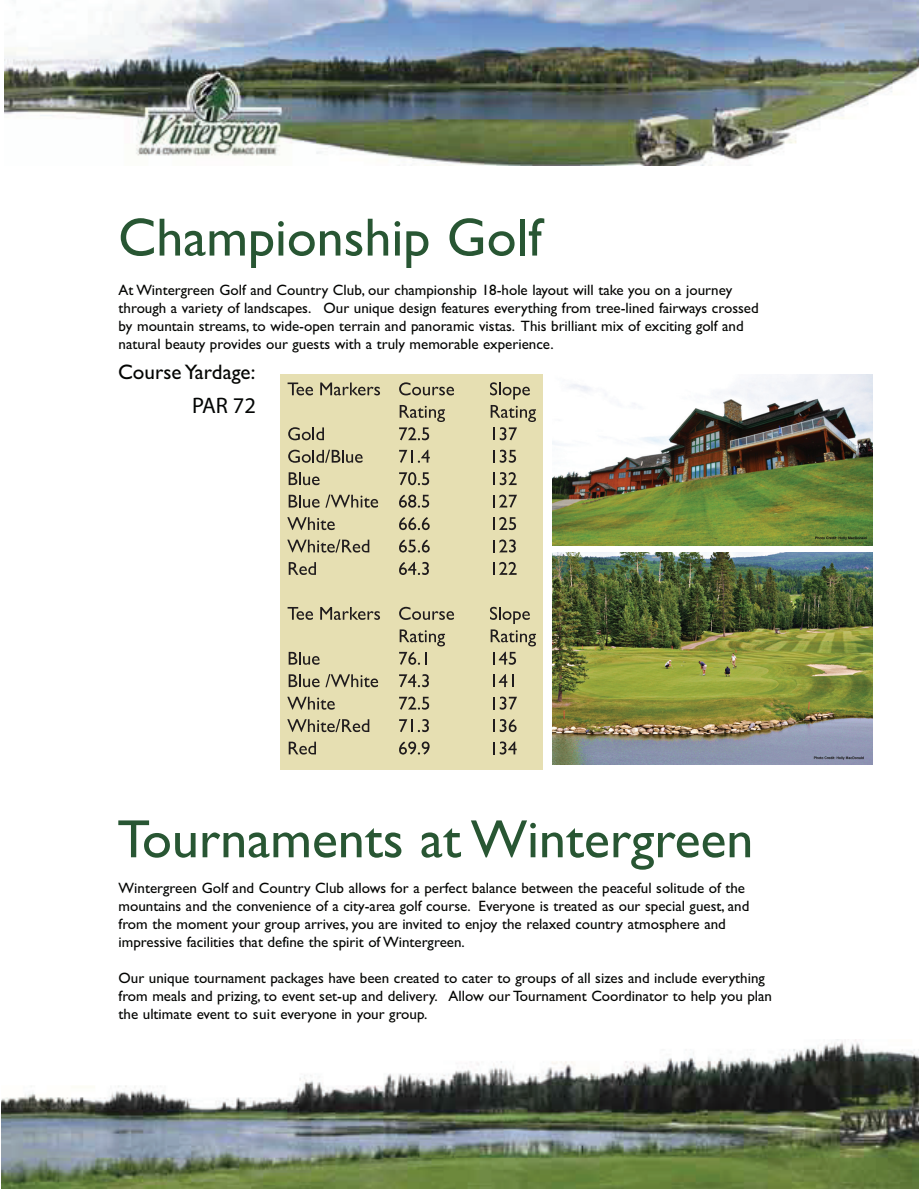
<style>
.page{position:relative;width:920px;height:1190px;background:#fff}
.page>*{position:absolute;margin:0;border:0;box-sizing:border-box;transform-origin:0 0}
.t1{font:54px "Gill Sans";color:#285633}
.t2{font:22.5px "Myriad";color:#040605}
.t3{font:21px "Gill Sans";color:#040503}
.t4{font:15px/18px "Gill Sans";color:#040503}
</style>
<div class="page">
<div style="left:280px;top:374px;width:263px;height:395px;background:#e6dfb2"></div>
<img style="left:2px;top:1039px;width:916px;height:149px">
<img style="left:4px;top:0;width:914px;height:165px">
<svg style="left:288px;top:382px;width:25px;height:13px"></svg>
<svg style="left:320px;top:382px;width:60px;height:13px"></svg>
<svg style="left:399px;top:382px;width:55px;height:13px"></svg>
<svg style="left:490px;top:382px;width:40px;height:17px"></svg>
<svg style="left:288px;top:427px;width:36px;height:13px"></svg>
<svg style="left:399px;top:405px;width:46px;height:35px"></svg>
<svg style="left:491px;top:405px;width:45px;height:35px"></svg>
<svg style="left:288px;top:449px;width:75px;height:14px"></svg>
<svg style="left:399px;top:449px;width:31px;height:13px"></svg>
<svg style="left:493px;top:449px;width:23px;height:13px"></svg>
<svg style="left:289px;top:472px;width:31px;height:13px"></svg>
<svg style="left:399px;top:472px;width:30px;height:13px"></svg>
<svg style="left:493px;top:472px;width:23px;height:13px"></svg>
<svg style="left:289px;top:494px;width:89px;height:13px"></svg>
<svg style="left:399px;top:494px;width:30px;height:13px"></svg>
<svg style="left:493px;top:494px;width:24px;height:13px"></svg>
<svg style="left:287px;top:517px;width:48px;height:13px"></svg>
<svg style="left:399px;top:517px;width:31px;height:13px"></svg>
<svg style="left:493px;top:517px;width:23px;height:13px"></svg>
<svg style="left:287px;top:539px;width:82px;height:13px"></svg>
<svg style="left:399px;top:539px;width:31px;height:13px"></svg>
<svg style="left:493px;top:539px;width:23px;height:13px"></svg>
<svg style="left:289px;top:562px;width:27px;height:13px"></svg>
<svg style="left:399px;top:562px;width:30px;height:13px"></svg>
<svg style="left:493px;top:562px;width:23px;height:13px"></svg>
<svg style="left:288px;top:607px;width:25px;height:13px"></svg>
<svg style="left:320px;top:607px;width:60px;height:13px"></svg>
<svg style="left:399px;top:606px;width:55px;height:14px"></svg>
<svg style="left:289px;top:651px;width:31px;height:13px"></svg>
<svg style="left:399px;top:629px;width:46px;height:35px"></svg>
<svg style="left:490px;top:606px;width:46px;height:58px"></svg>
<svg style="left:289px;top:674px;width:89px;height:13px"></svg>
<svg style="left:399px;top:674px;width:30px;height:13px"></svg>
<svg style="left:493px;top:674px;width:20px;height:13px"></svg>
<svg style="left:287px;top:696px;width:48px;height:13px"></svg>
<svg style="left:399px;top:696px;width:30px;height:13px"></svg>
<svg style="left:493px;top:696px;width:24px;height:13px"></svg>
<svg style="left:287px;top:719px;width:82px;height:13px"></svg>
<svg style="left:399px;top:719px;width:30px;height:13px"></svg>
<svg style="left:493px;top:719px;width:23px;height:13px"></svg>
<svg style="left:289px;top:741px;width:27px;height:13px"></svg>
<svg style="left:399px;top:741px;width:31px;height:13px"></svg>
<svg style="left:493px;top:741px;width:24px;height:13px"></svg>
<img style="left:553px;top:552px;width:319px;height:212px">
<img style="left:553px;top:374px;width:319px;height:172px">
<h1 class="t1" style="left:118px;top:219px;width:425px">Championship Golf</h1>
<p class="t4" style="left:119px;top:283px;width:642px">At Wintergreen Golf and Country Club, our championship 18-hole layout will take you on a journey through a variety of landscapes. Our unique design features everything from tree-lined fairways crossed by mountain streams, to wide-open terrain and panoramic vistas. This brilliant mix of exciting golf and natural beauty provides our guests with a truly memorable experience.</p>
<h3 class="t3" style="left:118px;top:365px;width:139px">Course Yardage:</h3>
<h2 class="t2" style="left:192px;top:397px;width:65px">PAR 72</h2>
<h1 class="t1" style="left:117px;top:820px;width:637px">Tournaments at Wintergreen</h1>
<p class="t4" style="left:119px;top:880px;width:632px">Wintergreen Golf and Country Club allows for a perfect balance between the peaceful solitude of the mountains and the convenience of a city-area golf course. Everyone is treated as our special guest, and from the moment your group arrives, you are invited to enjoy the relaxed country atmosphere and impressive facilities that define the spirit of Wintergreen.</p>
<p class="t4" style="left:119px;top:970px;width:655px">Our unique tournament packages have been created to cater to groups of all sizes and include everything from meals and prizing, to event set-up and delivery. Allow our Tournament Coordinator to help you plan the ultimate event to suit everyone in your group.</p>
</div>
